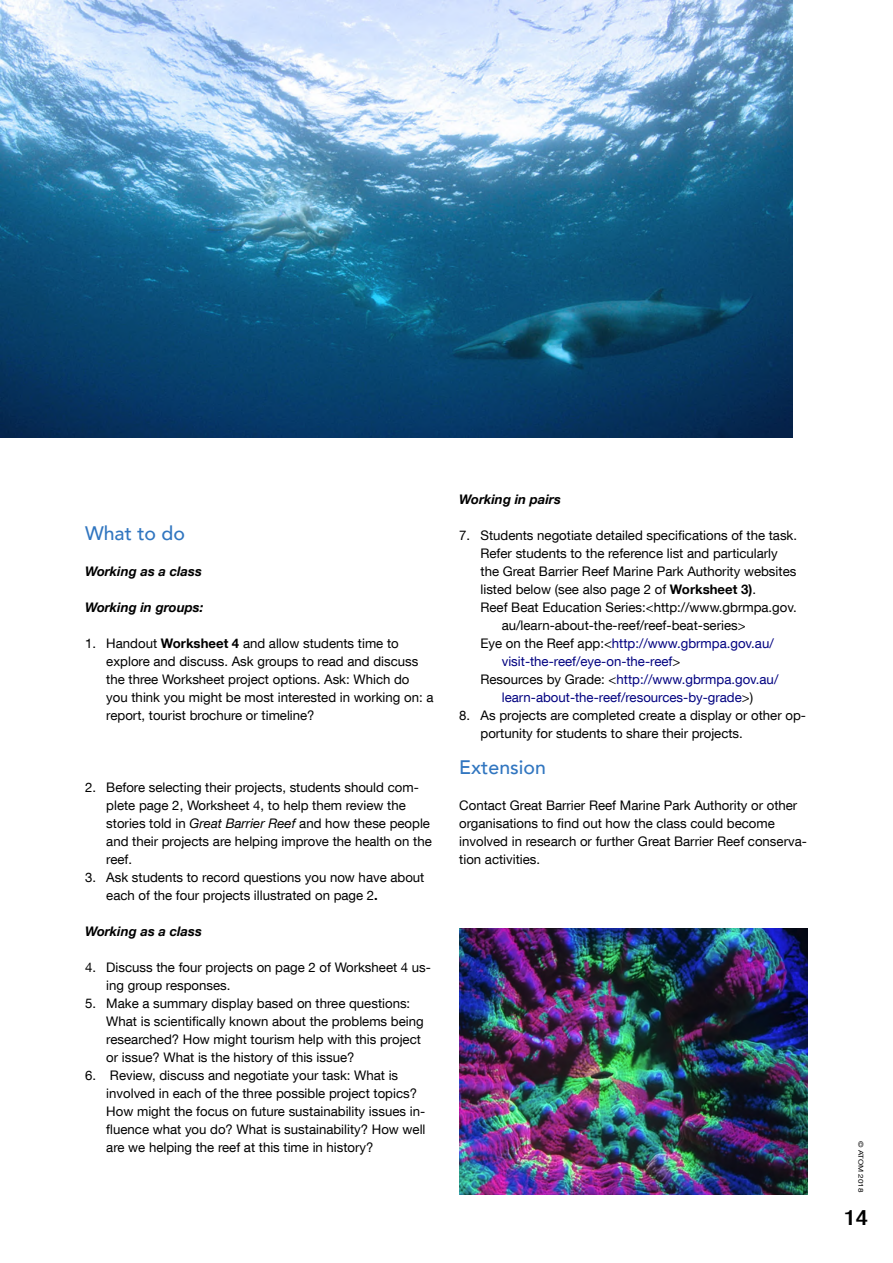
<style>
.page{position:relative;width:893px;height:1263px;background:#fff}
.page>*{position:absolute;margin:0;border:0;box-sizing:border-box;transform-origin:0 0}
.t1{font:500 condensed 21px "Helvetica Neue LT Com";color:#000;scale:1.2 1}
.t2{font:500 19.5px "Avenir";color:#3176c0}
.t3{font:13.2px/18px "Helvetica Neue LT Com";color:#000}
.t4{font:13.2px "Helvetica Neue LT Com";color:#000080}
.t5{font:italic 700 13.2px "Helvetica Neue LT Com";color:#000}
.t6{font:6.75px "Helvetica Neue LT Com";color:#000;scale:1.2 1}
.s1{font-weight:700}
.s2{font-style:italic}
.s3{color:#000}
</style>
<div class="page">
<img style="left:459px;top:929px;width:349px;height:266px">
<img style="left:0;top:0;width:792px;height:437px">
<h2 class="t2" style="left:85px;top:516px;width:102px">What to do</h2>
<p class="t5" style="left:85px;top:563px;width:118px">Working as a class</p>
<p class="t5" style="left:85px;top:599px;width:120px">Working in groups:</p>
<p class="t3" style="left:106px;top:634px;width:329px;text-indent:-21px">1. Handout <span class="s1">Worksheet 4</span> and allow students time to explore and discuss. Ask groups to read and discuss the three Worksheet project options. Ask: Which do you think you might be most interested in working on: a report, tourist brochure or timeline?</p>
<p class="t3" style="left:106px;top:778px;width:327px;text-indent:-21px">2. Before selecting their projects, students should com&shy;plete page 2, Worksheet 4, to help them review the stories told in <span class="s2">Great Barrier Reef</span> and how these people and their projects are helping improve the health on the reef.</p>
<p class="t3" style="left:106px;top:868px;width:320px;text-indent:-21px">3. Ask students to record questions you now have about each of the four projects illustrated on page 2<span class="s1">.</span></p>
<p class="t5" style="left:85px;top:923px;width:118px">Working as a class</p>
<p class="t3" style="left:106px;top:958px;width:326px;text-indent:-21px">4. Discuss the four projects on page 2 of Worksheet 4 us&shy;ing group responses.</p>
<p class="t3" style="left:106px;top:994px;width:319px;text-indent:-21px">5. Make a summary display based on three questions:<br>What is scientifically known about the problems being researched? How might tourism help with this project or issue? What is the history of this issue?</p>
<p class="t3" style="left:106px;top:1066px;width:321px;text-indent:-21px">6. Review, discuss and negotiate your task: What is involved in each of the three possible project topics?<br>How might the focus on future sustainability issues in&shy;fluence what you do? What is sustainability? How well are we helping the reef at this time in history?</p>
<p class="t5" style="left:459px;top:491px;width:103px">Working in pairs</p>
<p class="t3" style="left:459px;top:526px;width:339px">7. Students negotiate detailed specifications of the task.</p>
<p class="t3" style="left:480px;top:544px;width:299px">Refer students to the reference list and particularly</p>
<p class="t3" style="left:480px;top:562px;width:317px">the Great Barrier Reef Marine Park Authority websites</p>
<p class="t3" style="left:480px;top:580px;width:277px">listed below (see also page 2 of <span class="s1">Worksheet 3)</span>.</p>
<p class="t3" style="left:480px;top:598px;width:318px">Reef Beat Education Series:&lt;http://www.gbrmpa.gov.</p>
<p class="t3" style="left:502px;top:616px;width:245px">au/learn-about-the-reef/reef-beat-series&gt;</p>
<p class="t4" style="left:480px;top:635px;width:295px"><span class="s3">Eye on the Reef app:&lt;</span>http://www.gbrmpa.gov.au/</p>
<p class="t4" style="left:502px;top:653px;width:180px">visit-the-reef/eye-on-the-reef<span class="s3">&gt;</span></p>
<p class="t4" style="left:480px;top:671px;width:299px"><span class="s3">Resources by Grade: &lt;</span>http://www.gbrmpa.gov.au/</p>
<p class="t4" style="left:502px;top:689px;width:253px">learn-about-the-reef/resources-by-grade<span class="s3">&gt;)</span></p>
<p class="t3" style="left:480px;top:706px;width:327px;text-indent:-21px">8. As projects are completed create a display or other op&shy;portunity for students to share their projects.</p>
<h2 class="t2" style="left:459px;top:750px;width:88px">Extension</h2>
<p class="t3" style="left:459px;top:796px;width:349px">Contact Great Barrier Reef Marine Park Authority or other organisations to find out how the class could become involved in research or further Great Barrier Reef conserva&shy;tion activities.</p>
<p class="t6" style="left:865px;top:1141px;width:44px;rotate:90deg">© ATOM 2018</p>
<h1 class="t1" style="left:844px;top:1205px;width:22px">14</h1>
</div>
